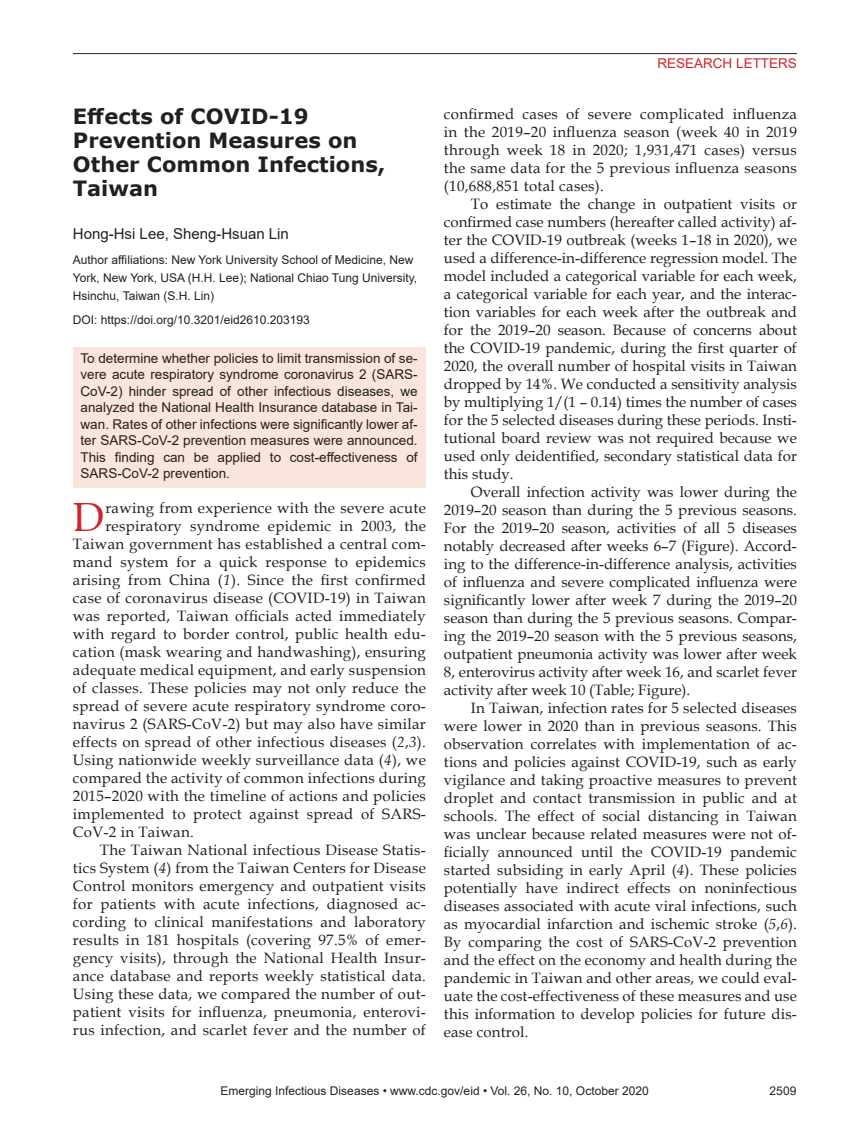
<style>
.page{position:relative;width:851px;height:1134px;background:#fff}
.page>*{position:absolute;margin:0;border:0;box-sizing:border-box;transform-origin:0 0}
.Drop_Cap{font:40.8px "Book Antiqua";color:#d1232a}
.Article_Title{font:700 21px/24px "Verdana";color:#231f20}
.Body_Text{font:15px/18px "Book Antiqua";letter-spacing:.01em;color:#231f20;text-align:justify}
.Drop_Cap-2{font:15px "Book Antiqua";letter-spacing:.02em;color:#231f20}
.Authors{font:15px "Arial";color:#231f20}
.Abstract{font:13.5px/16.5px "Arial";color:#231f20;text-align:justify}
.t1{font:13.5px "Arial";color:#d1232a}
.Affiliations{font:12px/18px "Arial";color:#231f20}
.DOI{font:12px "Arial";color:#231f20}
.s1{font-style:italic}
</style>
<div class="page">
<hr style="left:73px;top:53px;width:723px;height:1px;background:#231f20">
<div style="left:73px;top:348px;width:352px;height:140px;background:#f9e5dc"></div>
<p class="Article_Title" style="left:73px;top:104px;width:314px">Effects of COVID-19<br>Prevention Measures on<br>Other Common Infections,<br>Taiwan</p>
<p class="Authors" style="left:73px;top:224px;width:217px">Hong-Hsi Lee, Sheng-Hsuan Lin</p>
<p class="Affiliations" style="left:73px;top:251px;width:346px">Author affiliations: New York University School of Medicine, New<br>York, New York, USA (H.H. Lee); National Chiao Tung University,<br>Hsinchu, Taiwan (S.H. Lin)</p>
<p class="DOI" style="left:73px;top:312px;width:238px">DOI: https://doi.org/10.3201/eid2610.203193</p>
<p class="Abstract" style="left:81px;top:350px;width:338px">To determine whether policies to limit transmission of se&shy;vere acute respiratory syndrome coronavirus 2 (SARS-CoV-2) hinder spread of other infectious diseases, we analyzed the National Health Insurance database in Tai&shy;wan. Rates of other infections were significantly lower af&shy;ter SARS-CoV-2 prevention measures were announced.<br>This finding can be applied to cost-effectiveness of SARS-CoV-2 prevention.</p>
<p class="Drop_Cap" style="left:73px;top:489px;width:33px">D</p>
<p class="Drop_Cap-2" style="left:105px;top:498px;width:322px">rawing from experience with the severe acute</p>
<p class="Drop_Cap-2" style="left:105px;top:516px;width:322px">respiratory syndrome epidemic in 2003, the</p>
<p class="Drop_Cap-2" style="left:73px;top:534px;width:354px">Taiwan government has established a central com-</p>
<p class="Drop_Cap-2" style="left:73px;top:552px;width:354px">mand system for a quick response to epidemics</p>
<p class="Drop_Cap-2" style="left:73px;top:570px;width:354px">arising from China (<span class="s1">1</span>). Since the first confirmed</p>
<p class="Drop_Cap-2" style="left:73px;top:588px;width:354px">case of coronavirus disease (COVID-19) in Taiwan</p>
<p class="Drop_Cap-2" style="left:73px;top:606px;width:354px">was reported, Taiwan officials acted immediately</p>
<p class="Drop_Cap-2" style="left:73px;top:624px;width:354px">with regard to border control, public health edu-</p>
<p class="Drop_Cap-2" style="left:73px;top:642px;width:354px">cation (mask wearing and handwashing), ensuring</p>
<p class="Drop_Cap-2" style="left:73px;top:660px;width:354px">adequate medical equipment, and early suspension</p>
<p class="Drop_Cap-2" style="left:73px;top:678px;width:354px">of classes. These policies may not only reduce the</p>
<p class="Drop_Cap-2" style="left:73px;top:696px;width:354px">spread of severe acute respiratory syndrome coro-</p>
<p class="Drop_Cap-2" style="left:73px;top:714px;width:354px">navirus 2 (SARS-CoV-2) but may also have similar</p>
<p class="Drop_Cap-2" style="left:73px;top:732px;width:354px">effects on spread of other infectious diseases (<span class="s1">2</span>,<span class="s1">3</span>).</p>
<p class="Drop_Cap-2" style="left:73px;top:750px;width:354px">Using nationwide weekly surveillance data (<span class="s1">4</span>), we</p>
<p class="Drop_Cap-2" style="left:73px;top:768px;width:354px">compared the activity of common infections during</p>
<p class="Drop_Cap-2" style="left:73px;top:786px;width:354px">2015–2020 with the timeline of actions and policies</p>
<p class="Drop_Cap-2" style="left:73px;top:804px;width:354px">implemented to protect against spread of SARS-</p>
<p class="Drop_Cap-2" style="left:73px;top:822px;width:122px">CoV-2 in Taiwan.</p>
<p class="Body_Text" style="left:73px;top:841px;width:354px;text-indent:27px">The Taiwan National infectious Disease Statis&shy;tics System (<span class="s1">4</span>) from the Taiwan Centers for Disease Control monitors emergency and outpatient visits for patients with acute infections, diagnosed ac&shy;cording to clinical manifestations and laboratory results in 181 hospitals (covering 97.5% of emer&shy;gency visits), through the National Health Insur&shy;ance database and reports weekly statistical data.<br>Using these data, we compared the number of out&shy;patient visits for influenza, pneumonia, enterovi&shy;rus infection, and scarlet fever and the number of</p>
<p class="t1" style="left:657px;top:54px;width:141px">RESEARCH LETTERS</p>
<p class="Body_Text" style="left:444px;top:104px;width:354px">confirmed cases of severe complicated influenza in the 2019–20 influenza season (week 40 in 2019 through week 18 in 2020; 1,931,471 cases) versus the same data for the 5 previous influenza seasons (10,688,851 total cases).</p>
<p class="Body_Text" style="left:444px;top:194px;width:354px;text-indent:27px">To estimate the change in outpatient visits or confirmed case numbers (hereafter called activity) af&shy;ter the COVID-19 outbreak (weeks 1–18 in 2020), we used a difference-in-difference regression model. The model included a categorical variable for each week, a categorical variable for each year, and the interac&shy;tion variables for each week after the outbreak and for the 2019–20 season. Because of concerns about the COVID-19 pandemic, during the first quarter of 2020, the overall number of hospital visits in Taiwan dropped by 14%. We conducted a sensitivity analysis by multiplying 1/(1 – 0.14) times the number of cases for the 5 selected diseases during these periods. Insti&shy;tutional board review was not required because we used only deidentified, secondary statistical data for this study.</p>
<p class="Body_Text" style="left:444px;top:482px;width:354px;text-indent:27px">Overall infection activity was lower during the 2019–20 season than during the 5 previous seasons.<br>For the 2019–20 season, activities of all 5 diseases notably decreased after weeks 6–7 (Figure). Accord&shy;ing to the difference-in-difference analysis, activities of influenza and severe complicated influenza were significantly lower after week 7 during the 2019–20 season than during the 5 previous seasons. Compar&shy;ing the 2019–20 season with the 5 previous seasons, outpatient pneumonia activity was lower after week 8, enterovirus activity after week 16, and scarlet fever activity after week 10 (Table; Figure).</p>
<p class="Body_Text" style="left:444px;top:698px;width:354px;text-indent:27px">In Taiwan, infection rates for 5 selected diseases were lower in 2020 than in previous seasons. This observation correlates with implementation of ac&shy;tions and policies against COVID-19, such as early vigilance and taking proactive measures to prevent droplet and contact transmission in public and at schools. The effect of social distancing in Taiwan was unclear because related measures were not of&shy;ficially announced until the COVID-19 pandemic started subsiding in early April (<span class="s1">4</span>). These policies potentially have indirect effects on noninfectious diseases associated with acute viral infections, such as myocardial infarction and ischemic stroke (<span class="s1">5</span>,<span class="s1">6</span>).<br>By comparing the cost of SARS-CoV-2 prevention and the effect on the economy and health during the pandemic in Taiwan and other areas, we could eval&shy;uate the cost-effectiveness of these measures and use this information to develop policies for future dis&shy;ease control.</p>
<p class="Affiliations" style="left:220px;top:1082px;width:429px">Emerging Infectious Diseases • www.cdc.gov/eid • Vol. 26, No. 10, October 2020</p>
<p class="Affiliations" style="left:769px;top:1082px;width:28px">2509</p>
</div>
